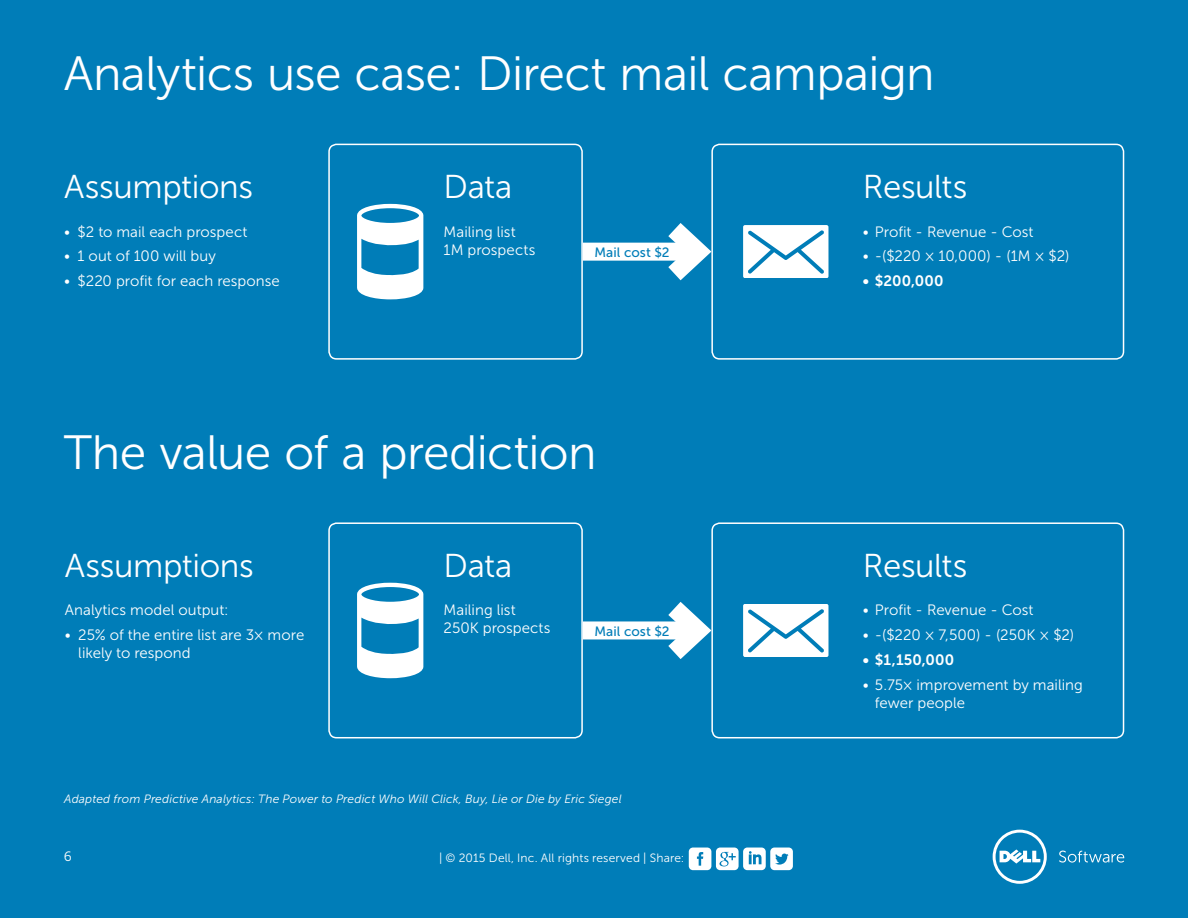
<style>
.page{position:relative;width:1188px;height:918px;background:#007db8}
.page>*{position:absolute;margin:0;border:0;box-sizing:border-box;transform-origin:0 0}
._02_Headline_32{font:48px "Museo Sans For Dell 300";letter-spacing:-.01em;color:#fff}
._15_Callout_Box_Larg{font:33px "Museo Sans For Dell 300";letter-spacing:-.01em;color:#fff}
._13_Callout_Box_Smal{font:15px/18px "Museo Sans For Dell 300";color:#fff}
.t1{font:15px "Museo Sans For Dell 700";letter-spacing:.01em;color:#fff}
.t2{font:13.5px "Museo Sans For Dell 500";letter-spacing:.01em;color:#007db8}
.t3{font:13.5px "Museo Sans For Dell 300";color:#fff}
._25_Footnote{font:italic 12px "Museo Sans For Dell 300";letter-spacing:.01em;color:#fff}
._20_Body_Text_8{font:12px "Museo Sans For Dell 300";letter-spacing:.01em;color:#fff}
</style>
<div class="page">
<svg style="left:689px;top:848px;width:104px;height:22px"></svg>
<svg style="left:993px;top:830px;width:54px;height:54px"></svg>
<svg style="left:1059px;top:851px;width:65px;height:12px"></svg>
<div style="left:328px;top:144px;width:255px;height:216px;border:2px solid #fff;border-radius:8px"></div>
<div style="left:328px;top:522px;width:255px;height:216px;border:2px solid #fff;border-radius:8px"></div>
<div style="left:711px;top:144px;width:413px;height:216px;border:2px solid #fff;border-radius:8px"></div>
<div style="left:711px;top:522px;width:413px;height:216px;border:2px solid #fff;border-radius:8px"></div>
<div style="left:583px;top:243px;width:115px;height:18px;background:#fff"></div>
<svg style="left:649px;top:204px;width:65px;height:95px"></svg>
<div style="left:583px;top:621px;width:115px;height:18px;background:#fff"></div>
<svg style="left:649px;top:583px;width:65px;height:95px"></svg>
<svg style="left:357px;top:204px;width:66px;height:95px"></svg>
<svg style="left:357px;top:583px;width:66px;height:95px"></svg>
<svg style="left:743px;top:225px;width:86px;height:53px;background:#daecf4"></svg>
<svg style="left:743px;top:604px;width:86px;height:53px;background:#daecf4"></svg>
<p class="_02_Headline_32" style="left:64px;top:48px;width:872px">Analytics use case: Direct mail campaign</p>
<p class="_15_Callout_Box_Larg" style="left:64px;top:169px;width:191px">Assumptions</p>
<p class="_13_Callout_Box_Smal" style="left:64px;top:223px;width:185px">• $2 to mail each prospect</p>
<p class="_13_Callout_Box_Smal" style="left:64px;top:247px;width:153px">• 1 out of 100 will buy</p>
<p class="_13_Callout_Box_Smal" style="left:64px;top:272px;width:217px">• $220 profit for each response</p>
<p class="_15_Callout_Box_Larg" style="left:444px;top:169px;width:70px">Data</p>
<p class="_13_Callout_Box_Smal" style="left:444px;top:223px;width:93px">Mailing list<br>1M prospects</p>
<p class="t2" style="left:594px;top:245px;width:77px">Mail cost $2</p>
<p class="_02_Headline_32" style="left:64px;top:426px;width:535px">The value of a prediction</p>
<p class="_15_Callout_Box_Larg" style="left:65px;top:548px;width:191px">Assumptions</p>
<p class="_13_Callout_Box_Smal" style="left:65px;top:601px;width:165px">Analytics model output:</p>
<p class="_13_Callout_Box_Smal" style="left:78px;top:626px;width:228px;text-indent:-14px">• 25% of the entire list are 3× more likely to respond</p>
<p class="_15_Callout_Box_Larg" style="left:444px;top:548px;width:70px">Data</p>
<p class="_13_Callout_Box_Smal" style="left:444px;top:601px;width:108px">Mailing list<br>250K prospects</p>
<p class="t2" style="left:594px;top:623px;width:77px">Mail cost $2</p>
<p class="_25_Footnote" style="left:64px;top:793px;width:559px">Adapted from Predictive Analytics: The Power to Predict Who Will Click, Buy, Lie or Die by Eric Siegel</p>
<p class="t3" style="left:64px;top:849px;width:10px">6</p>
<p class="_20_Body_Text_8" style="left:439px;top:851px;width:247px">| © 2015 Dell, Inc. All rights reserved | Share:</p>
<p class="_15_Callout_Box_Larg" style="left:863px;top:169px;width:106px">Results</p>
<p class="_13_Callout_Box_Smal" style="left:863px;top:223px;width:172px">• Profit - Revenue - Cost</p>
<p class="_13_Callout_Box_Smal" style="left:863px;top:247px;width:208px">• -($220 × 10,000) - (1M × $2)</p>
<p class="t1" style="left:863px;top:273px;width:82px">• $200,000</p>
<p class="_15_Callout_Box_Larg" style="left:863px;top:548px;width:106px">Results</p>
<p class="_13_Callout_Box_Smal" style="left:863px;top:601px;width:172px">• Profit - Revenue - Cost</p>
<p class="_13_Callout_Box_Smal" style="left:863px;top:626px;width:213px">• -($220 × 7,500) - (250K × $2)</p>
<p class="t1" style="left:863px;top:651px;width:93px">• $1,150,000</p>
<p class="_13_Callout_Box_Smal" style="left:875px;top:676px;width:210px;text-indent:-12px">• 5.75× improvement by mailing fewer people</p>
</div>
